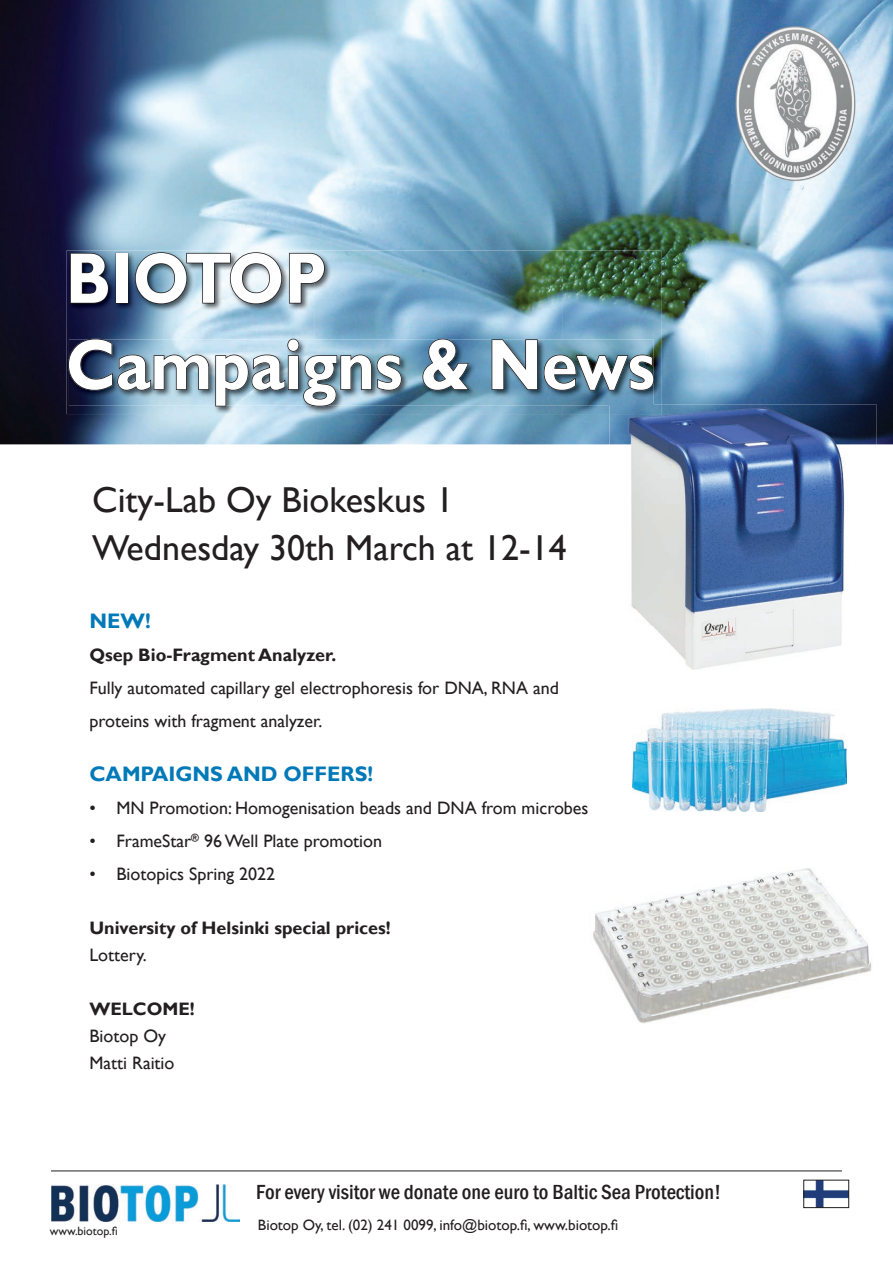
<style>
.page{position:relative;width:893px;height:1263px;background:#fff}
.page>*{position:absolute;margin:0;border:0;box-sizing:border-box;transform-origin:0 0}
.t1{font:700 72px/86.4px "Gill Sans";color:#fff;scale:.9 1}
.t2{font:36px/48px "Gill Sans";color:#231f20}
.t3{font:500 condensed 21px "Franklin Gothic";color:#231f20}
.t4{font:700 21px "Gill Sans";color:#0079b8}
.t5{font:18px/33px "Gill Sans";color:#231f20}
.t6{font:700 18px "Gill Sans";color:#231f20}
.t7{font:15px "Gill Sans";color:#231f20}
.t8{font:12px "Gill Sans";color:#231f20}
</style>
<div class="page">
<img style="left:0;top:0;width:893px;height:444px">
<img style="left:806px;top:1182px;width:41px;height:24px">
<div style="left:804px;top:1180px;width:45px;height:28px;border:1px solid #231f20"></div>
<hr style="left:51px;top:1170px;width:791px;height:1px;background:#231f20">
<img style="left:51px;top:1184px;width:189px;height:37px">
<img style="left:66px;top:251px;width:596px;height:163px">
<svg style="left:69px;top:252px;width:40px;height:52px;background:#111630"></svg>
<div style="left:116px;top:253px;width:12px;height:50px;border:2px solid #231f20"></div>
<svg style="left:134px;top:251px;width:192px;height:54px;background:#7c8b95"></svg>
<img style="left:68px;top:339px;width:586px;height:67px">
<img style="left:731px;top:21px;width:129px;height:163px">
<img style="left:609px;top:405px;width:268px;height:265px">
<img style="left:609px;top:405px;width:53px;height:9px">
<img style="left:609px;top:405px;width:44px;height:1px">
<img style="left:593px;top:868px;width:279px;height:155px">
<img style="left:632px;top:708px;width:215px;height:104px">
<h1 class="t1" style="left:66px;top:237px;width:656px">BIOTOP<br>Campaigns &amp; News</h1>
<h2 class="t2" style="left:92px;top:476px;width:476px">City-Lab Oy Biokeskus 1<br>Wednesday 30th March at 12-14</h2>
<p class="t4" style="left:89px;top:608px;width:63px">NEW!</p>
<p class="t6" style="left:89px;top:644px;width:248px">Qsep Bio-Fragment Analyzer.</p>
<p class="t5" style="left:89px;top:671px;width:471px">Fully automated capillary gel electrophoresis for DNA, RNA and proteins with fragment analyzer.</p>
<p class="t4" style="left:89px;top:761px;width:285px">CAMPAIGNS AND OFFERS!</p>
<p class="t5" style="left:89px;top:791px;width:501px">• MN Promotion: Homogenisation beads and DNA from microbes</p>
<p class="t5" style="left:89px;top:824px;width:294px">• FrameStar<sup>®</sup> 96 Well Plate promotion</p>
<p class="t5" style="left:89px;top:857px;width:187px">• Biotopics Spring 2022</p>
<p class="t6" style="left:89px;top:917px;width:303px">University of Helsinki special prices!</p>
<p class="t5" style="left:89px;top:938px;width:59px">Lottery.</p>
<p class="t6" style="left:89px;top:998px;width:107px">WELCOME!</p>
<p class="t5" style="left:89px;top:1022px;width:87px;line-height:27px">Biotop Oy<br>Matti Raitio</p>
<p class="t3" style="left:256px;top:1178px;width:467px">For every visitor we donate one euro to Baltic Sea Protection!</p>
<p class="t8" style="left:50px;top:1224px;width:69px">www.biotop.fi</p>
<p class="t7" style="left:258px;top:1216px;width:362px">Biotop Oy, tel. (02) 241 0099, info@biotop.fi, www.biotop.fi</p>
</div>
